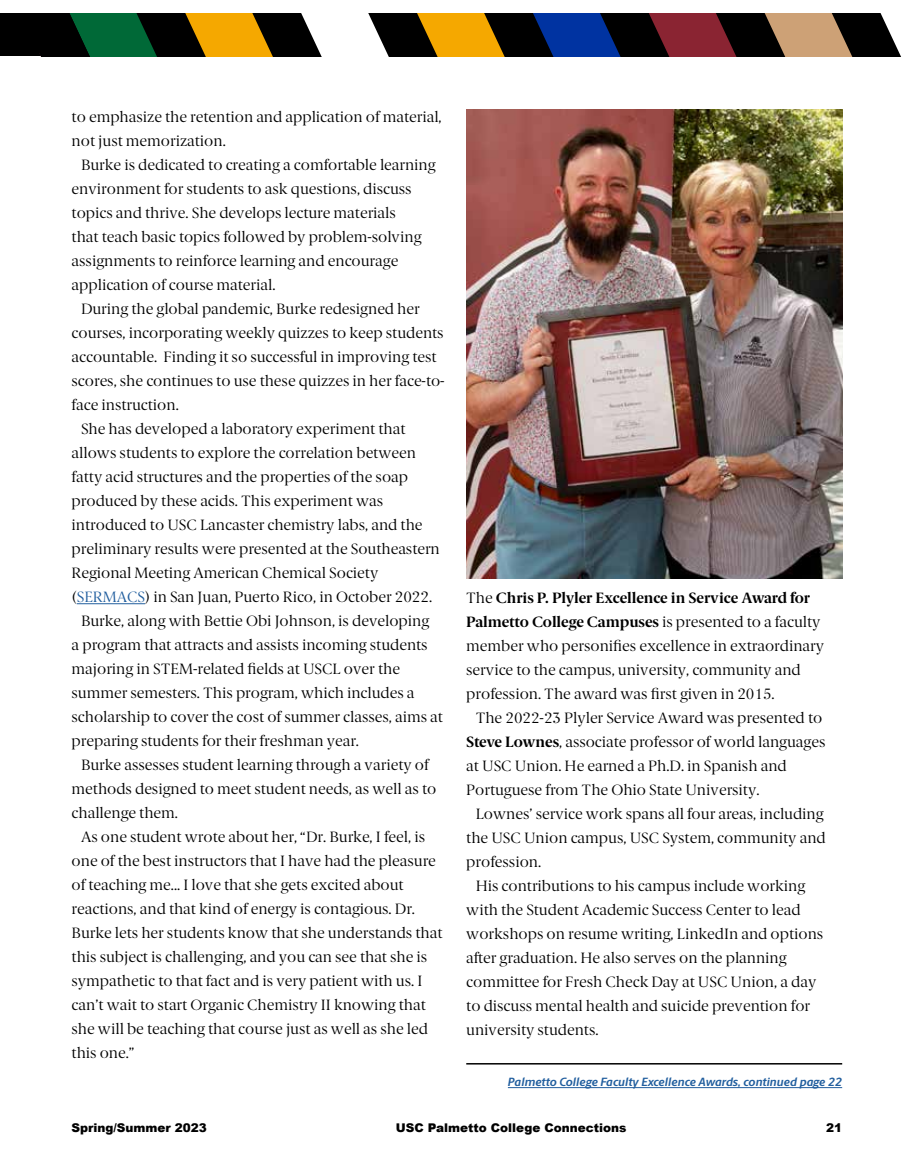
<style>
.page{position:relative;width:906px;height:1176px;background:#fff}
.page>*{position:absolute;margin:0;border:0;box-sizing:border-box;transform-origin:0 0}
.t1{font:15px/24px "Berlingske Serif";color:#000}
.t2{font:italic 700 12px "Berlingske Sans";letter-spacing:-.005em;color:#215e9e}
.t3{font:900 12px "Arial";color:#000}
.s1{color:#215e9e}
.s2{font-weight:700}
</style>
<div class="page">
<div style="left:0;top:13px;width:906px;height:43px;background:#000"></div>
<svg style="left:39px;top:13px;width:867px;height:43px"></svg>
<hr style="left:77px;top:603px;width:68px;height:1px;background:#215e9e">
<img style="left:466px;top:109px;width:376px;height:469px">
<hr style="left:508px;top:1087px;width:334px;height:1px;background:#215e9e">
<hr style="left:466px;top:1063px;width:376px;height:1px;background:#000">
<p class="t1" style="left:72px;top:105px;width:372px">to emphasize the retention and application of material, not just memorization.</p>
<p class="t1" style="left:72px;top:153px;width:365px;text-indent:9px">Burke is dedicated to creating a comfortable learning environment for students to ask questions, discuss topics and thrive. She develops lecture materials<br>that teach basic topics followed by problem-solving assignments to reinforce learning and encourage application of course material.</p>
<p class="t1" style="left:81px;top:297px;width:340px">During the global pandemic, Burke redesigned her</p>
<p class="t1" style="left:72px;top:321px;width:373px">courses, incorporating weekly quizzes to keep students</p>
<p class="t1" style="left:72px;top:345px;width:366px">accountable. Finding it so successful in improving test</p>
<p class="t1" style="left:72px;top:369px;width:374px">scores, she continues to use these quizzes in her face-to-</p>
<p class="t1" style="left:72px;top:393px;width:109px">face instruction.</p>
<p class="t1" style="left:81px;top:417px;width:326px">She has developed a laboratory experiment that</p>
<p class="t1" style="left:72px;top:441px;width:346px">allows students to explore the correlation between</p>
<p class="t1" style="left:72px;top:465px;width:338px">fatty acid structures and the properties of the soap</p>
<p class="t1" style="left:72px;top:489px;width:313px">produced by these acids. This experiment was</p>
<p class="t1" style="left:72px;top:513px;width:352px">introduced to USC Lancaster chemistry labs, and the</p>
<p class="t1" style="left:72px;top:537px;width:370px">preliminary results were presented at the Southeastern</p>
<p class="t1" style="left:72px;top:561px;width:308px">Regional Meeting American Chemical Society</p>
<p class="t1" style="left:72px;top:585px;width:362px">(<span class="s1">SERMACS</span>) in San Juan, Puerto Rico, in October 2022.</p>
<p class="t1" style="left:81px;top:609px;width:350px">Burke, along with Bettie Obi Johnson, is developing</p>
<p class="t1" style="left:72px;top:633px;width:357px">a program that attracts and assists incoming students</p>
<p class="t1" style="left:72px;top:657px;width:330px">majoring in STEM-related fields at USCL over the</p>
<p class="t1" style="left:72px;top:681px;width:344px">summer semesters. This program, which includes a</p>
<p class="t1" style="left:72px;top:705px;width:373px">scholarship to cover the cost of summer classes, aims at</p>
<p class="t1" style="left:72px;top:729px;width:289px">preparing students for their freshman year.</p>
<p class="t1" style="left:81px;top:753px;width:349px">Burke assesses student learning through a variety of</p>
<p class="t1" style="left:72px;top:777px;width:366px">methods designed to meet student needs, as well as to</p>
<p class="t1" style="left:72px;top:801px;width:108px">challenge them.</p>
<p class="t1" style="left:81px;top:825px;width:345px">As one student wrote about her, “Dr. Burke, I feel, is</p>
<p class="t1" style="left:72px;top:849px;width:366px">one of the best instructors that I have had the pleasure</p>
<p class="t1" style="left:72px;top:873px;width:333px">of teaching me... I love that she gets excited about</p>
<p class="t1" style="left:72px;top:897px;width:345px">reactions, and that kind of energy is contagious. Dr.</p>
<p class="t1" style="left:72px;top:921px;width:372px">Burke lets her students know that she understands that</p>
<p class="t1" style="left:72px;top:945px;width:357px">this subject is challenging, and you can see that she is</p>
<p class="t1" style="left:72px;top:969px;width:352px">sympathetic to that fact and is very patient with us. I</p>
<p class="t1" style="left:72px;top:993px;width:356px">can’t wait to start Organic Chemistry II knowing that</p>
<p class="t1" style="left:72px;top:1017px;width:358px">she will be teaching that course just as well as she led</p>
<p class="t1" style="left:72px;top:1041px;width:65px">this one.”</p>
<p class="t1" style="left:466px;top:586px;width:359px">The <span class="s2">Chris P. Plyler Excellence in Service Award for Palmetto College Campuses</span> is presented to a faculty member who personifies excellence in extraordinary service to the campus, university, community and profession. The award was first given in 2015.</p>
<p class="t1" style="left:466px;top:706px;width:361px;text-indent:9px">The 2022-23 Plyler Service Award was presented to <span class="s2">Steve Lownes</span>, associate professor of world languages at USC Union. He earned a Ph.D. in Spanish and Portuguese from The Ohio State University.</p>
<p class="t1" style="left:466px;top:802px;width:361px;text-indent:9px">Lownes’ service work spans all four areas, including the USC Union campus, USC System, community and profession.</p>
<p class="t1" style="left:466px;top:874px;width:358px;text-indent:9px">His contributions to his campus include working with the Student Academic Success Center to lead workshops on resume writing, LinkedIn and options after graduation. He also serves on the planning committee for Fresh Check Day at USC Union, a day to discuss mental health and suicide prevention for university students.</p>
<p class="t2" style="left:508px;top:1073px;width:336px">Palmetto College Faculty Excellence Awards, continued page 22</p>
<p class="t3" style="left:72px;top:1119px;width:137px">Spring/Summer 2023</p>
<p class="t3" style="left:396px;top:1119px;width:232px">USC Palmetto College Connections</p>
<p class="t3" style="left:826px;top:1119px;width:18px">21</p>
</div>
